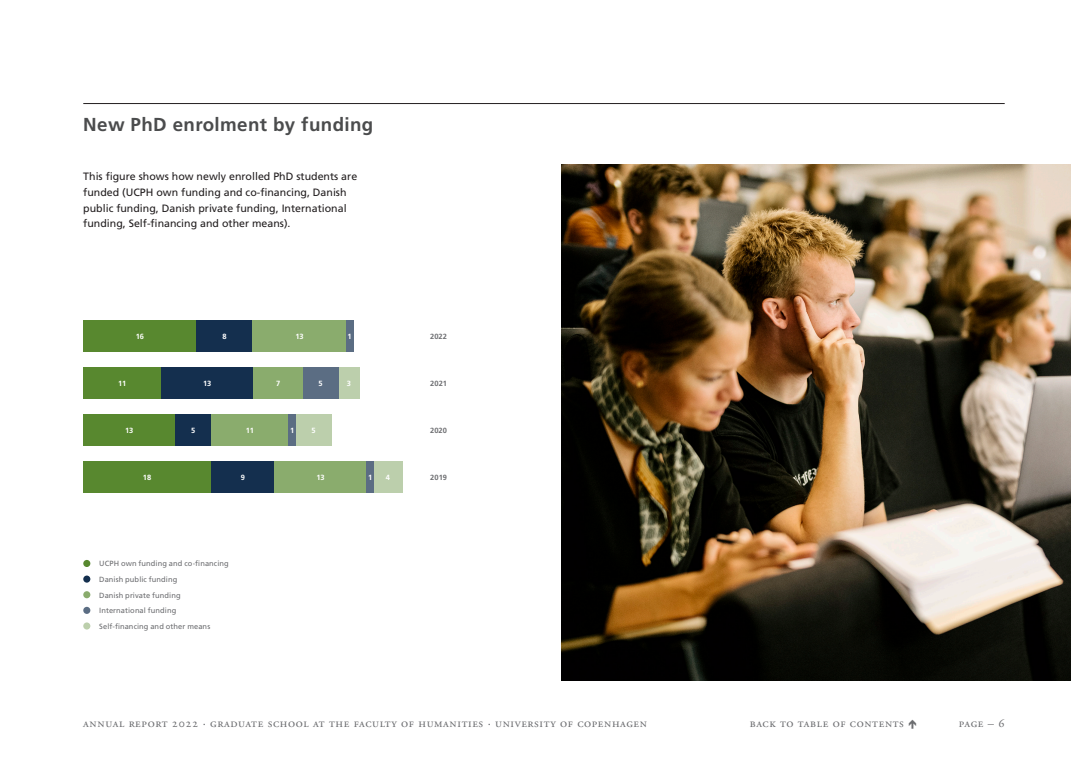
<style>
.page{position:relative;width:1088px;height:780px;background:#fff}
.page>*{position:absolute;margin:0;border:0;box-sizing:border-box;transform-origin:0 0}
.Rubrik{font:700 18.75px "Frutiger LT Std";letter-spacing:.02em;color:#4b4c4d}
.t1{font:12.5px "Adobe Garamond Pro";letter-spacing:.05em;color:#6c6d70}
.Brødtekst{font:10.62px/15.6px "Frutiger LT Std";color:#231f20}
.Legends{font:7.5px "Frutiger LT Std";letter-spacing:.01em;color:#6c6d70}
.Søjler_-_tal{font:700 7.5px "Frutiger LT Std";letter-spacing:-.02em;color:#fff}
.Søjler_-_tal-2{font:700 7.5px "Frutiger LT Std";letter-spacing:.015em;color:#6c6d70}
</style>
<div class="page">
<img style="left:562px;top:165px;width:508px;height:515px">
<div style="left:83px;top:560px;width:7px;height:7px;background:#58882f;border-radius:50%"></div>
<div style="left:83px;top:591px;width:7px;height:7px;background:#8aac6d;border-radius:50%"></div>
<div style="left:83px;top:622px;width:7px;height:7px;background:#bccfac;border-radius:50%"></div>
<div style="left:83px;top:575px;width:7px;height:7px;background:#142f4e;border-radius:50%"></div>
<div style="left:83px;top:606px;width:7px;height:8px;background:#5b6d83;border-radius:50%"></div>
<div style="left:83px;top:367px;width:78px;height:31px;background:#58882f"></div>
<div style="left:83px;top:320px;width:113px;height:32px;background:#58882f"></div>
<div style="left:196px;top:320px;width:57px;height:32px;background:#142f4e"></div>
<div style="left:253px;top:320px;width:93px;height:32px;background:#8aac6d"></div>
<div style="left:83px;top:414px;width:92px;height:31px;background:#58882f"></div>
<div style="left:83px;top:461px;width:128px;height:31px;background:#58882f"></div>
<div style="left:211px;top:461px;width:64px;height:31px;background:#142f4e"></div>
<div style="left:175px;top:414px;width:36px;height:31px;background:#142f4e"></div>
<div style="left:161px;top:367px;width:92px;height:31px;background:#142f4e"></div>
<div style="left:275px;top:461px;width:92px;height:31px;background:#8aac6d"></div>
<div style="left:211px;top:414px;width:78px;height:31px;background:#8aac6d"></div>
<div style="left:253px;top:367px;width:50px;height:31px;background:#8aac6d"></div>
<div style="left:374px;top:461px;width:28px;height:31px;background:#bccfac"></div>
<div style="left:296px;top:414px;width:35px;height:31px;background:#bccfac"></div>
<div style="left:338px;top:367px;width:22px;height:31px;background:#bccfac"></div>
<div style="left:367px;top:461px;width:7px;height:31px;background:#5b6d83"></div>
<div style="left:289px;top:414px;width:7px;height:31px;background:#5b6d83"></div>
<div style="left:303px;top:367px;width:35px;height:31px;background:#5b6d83"></div>
<div style="left:346px;top:320px;width:7px;height:32px;background:#5b6d83"></div>
<hr style="left:83px;top:103px;width:922px;height:1px;background:#231f20">
<p class="Rubrik" style="left:83px;top:114px;width:292px">New PhD enrolment by funding</p>
<p class="Brødtekst" style="left:83px;top:169px;width:275px">This figure shows how newly enrolled PhD students are funded (UCPH own funding and co-financing, Danish public funding, Danish private funding, International funding, Self-financing and other means).</p>
<p class="Søjler_-_tal" style="left:136px;top:332px;width:10px">16</p>
<p class="Søjler_-_tal" style="left:222px;top:332px;width:6px">8</p>
<p class="Søjler_-_tal" style="left:295px;top:332px;width:10px">13</p>
<p class="Søjler_-_tal" style="left:348px;top:331px;width:6px">1</p>
<p class="Søjler_-_tal-2" style="left:430px;top:332px;width:19px">2022</p>
<p class="Søjler_-_tal" style="left:118px;top:379px;width:10px">11</p>
<p class="Søjler_-_tal" style="left:203px;top:379px;width:10px">13</p>
<p class="Søjler_-_tal" style="left:276px;top:379px;width:6px">7</p>
<p class="Søjler_-_tal" style="left:319px;top:379px;width:6px">5</p>
<p class="Søjler_-_tal" style="left:347px;top:379px;width:6px">3</p>
<p class="Søjler_-_tal-2" style="left:430px;top:379px;width:18px">2021</p>
<p class="Søjler_-_tal" style="left:125px;top:425px;width:10px">13</p>
<p class="Søjler_-_tal" style="left:191px;top:425px;width:6px">5</p>
<p class="Søjler_-_tal" style="left:246px;top:425px;width:10px">11</p>
<p class="Søjler_-_tal" style="left:290px;top:425px;width:6px">1</p>
<p class="Søjler_-_tal" style="left:311px;top:425px;width:6px">5</p>
<p class="Søjler_-_tal-2" style="left:430px;top:425px;width:19px">2020</p>
<p class="Søjler_-_tal" style="left:143px;top:472px;width:10px">18</p>
<p class="Søjler_-_tal" style="left:241px;top:472px;width:6px">9</p>
<p class="Søjler_-_tal" style="left:317px;top:472px;width:10px">13</p>
<p class="Søjler_-_tal" style="left:368px;top:472px;width:6px">1</p>
<p class="Søjler_-_tal" style="left:386px;top:472px;width:6px">4</p>
<p class="Søjler_-_tal-2" style="left:430px;top:472px;width:18px">2019</p>
<p class="Legends" style="left:99px;top:559px;width:131px">UCPH own funding and co-financing</p>
<p class="Legends" style="left:99px;top:590px;width:83px">Danish private funding</p>
<p class="Legends" style="left:99px;top:621px;width:113px">Self-financing and other means</p>
<p class="Legends" style="left:99px;top:575px;width:80px">Danish public funding</p>
<p class="Legends" style="left:99px;top:606px;width:79px">International funding</p>
<p class="t1" style="left:83px;top:715px;width:565px">annual report 2022 · graduate school at the faculty of humanities · university of copenhagen</p>
<p class="t1" style="left:750px;top:715px;width:155px">back to table of contents</p>
<p class="t1" style="left:959px;top:715px;width:47px">page – 6</p>
</div>
